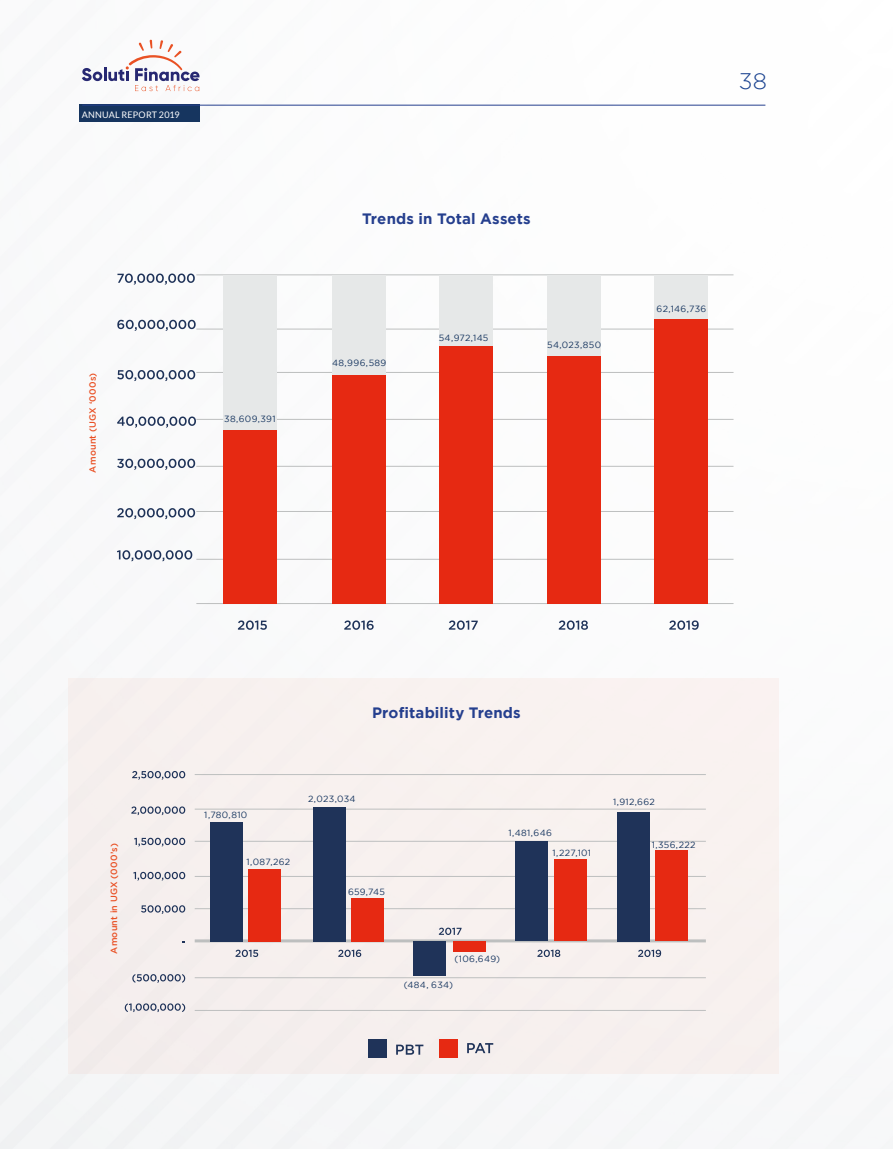
<style>
.page{position:relative;width:893px;height:1149px;background:#fff}
.page>*{position:absolute;margin:0;border:0;box-sizing:border-box;transform-origin:0 0}
.t1{font:300 22.5px "Gotham";color:#1c4491}
.t2{font:700 15px "Gotham";letter-spacing:.01em;color:#253f8e}
.t3{font:9px "Gotham";letter-spacing:.035em;color:#16355f}
.t4{font:500 9px "Gotham";letter-spacing:.03em;color:#e95024}
.t5{font:9px "Lato";letter-spacing:.02em;color:#fff}
</style>
<div class="page">
<img style="left:0;top:39px;width:890px;height:1109px">
<div style="left:79px;top:105px;width:120px;height:17px;background:#16355f"></div>
<svg style="left:82px;top:40px;width:117px;height:51px"></svg>
<hr style="left:82px;top:105px;width:683px;height:1px;background:#253f8e">
<div style="left:68px;top:678px;width:710px;height:395px;background:#f7f0ee"></div>
<svg style="left:117px;top:273px;width:78px;height:11px"></svg>
<svg style="left:117px;top:320px;width:79px;height:11px"></svg>
<svg style="left:117px;top:370px;width:78px;height:11px"></svg>
<svg style="left:117px;top:416px;width:79px;height:11px"></svg>
<svg style="left:117px;top:458px;width:78px;height:11px"></svg>
<svg style="left:117px;top:508px;width:78px;height:11px"></svg>
<svg style="left:117px;top:550px;width:75px;height:11px"></svg>
<hr style="left:196px;top:603px;width:537px;height:1px;background:#bdbfbf">
<hr style="left:196px;top:558px;width:537px;height:1px;background:#bdbfbf">
<hr style="left:196px;top:511px;width:537px;height:1px;background:#bdbfbf">
<hr style="left:196px;top:466px;width:537px;height:1px;background:#bdbfbf">
<hr style="left:196px;top:419px;width:537px;height:1px;background:#bdbfbf">
<hr style="left:196px;top:372px;width:537px;height:1px;background:#bdbfbf">
<hr style="left:196px;top:328px;width:537px;height:1px;background:#bdbfbf">
<hr style="left:196px;top:274px;width:537px;height:1px;background:#bdbfbf">
<div style="left:224px;top:274px;width:53px;height:329px;background:#e6e8e8"></div>
<div style="left:332px;top:274px;width:54px;height:329px;background:#e6e8e8"></div>
<div style="left:439px;top:274px;width:53px;height:329px;background:#e6e8e8"></div>
<div style="left:547px;top:274px;width:54px;height:329px;background:#e6e8e8"></div>
<div style="left:654px;top:274px;width:54px;height:329px;background:#e6e8e8"></div>
<div style="left:224px;top:429px;width:53px;height:174px;background:#e62912"></div>
<div style="left:332px;top:375px;width:54px;height:228px;background:#e62912"></div>
<div style="left:439px;top:346px;width:53px;height:257px;background:#e62912"></div>
<div style="left:547px;top:356px;width:54px;height:247px;background:#e62912"></div>
<div style="left:654px;top:318px;width:54px;height:285px;background:#e62912"></div>
<svg style="left:238px;top:620px;width:29px;height:9px"></svg>
<svg style="left:344px;top:620px;width:30px;height:9px"></svg>
<svg style="left:449px;top:620px;width:29px;height:9px"></svg>
<svg style="left:559px;top:620px;width:29px;height:9px"></svg>
<svg style="left:669px;top:620px;width:30px;height:9px"></svg>
<hr style="left:195px;top:774px;width:511px;height:1px;background:#bdbfbf">
<hr style="left:195px;top:808px;width:511px;height:1px;background:#bdbfbf">
<hr style="left:195px;top:840px;width:511px;height:1px;background:#bdbfbf">
<hr style="left:195px;top:875px;width:511px;height:1px;background:#bdbfbf">
<hr style="left:195px;top:908px;width:511px;height:1px;background:#bdbfbf">
<hr style="left:195px;top:939px;width:511px;height:3px;background:#bdbfbf">
<hr style="left:195px;top:977px;width:511px;height:1px;background:#bdbfbf">
<hr style="left:195px;top:1009px;width:511px;height:1px;background:#bdbfbf">
<svg style="left:141px;top:905px;width:44px;height:8px"></svg>
<svg style="left:132px;top:974px;width:53px;height:8px"></svg>
<svg style="left:125px;top:1003px;width:60px;height:8px"></svg>
<svg style="left:133px;top:871px;width:52px;height:9px"></svg>
<svg style="left:134px;top:837px;width:51px;height:9px"></svg>
<svg style="left:131px;top:806px;width:54px;height:8px"></svg>
<svg style="left:132px;top:771px;width:53px;height:8px"></svg>
<svg style="left:235px;top:949px;width:23px;height:7px"></svg>
<svg style="left:338px;top:949px;width:23px;height:7px"></svg>
<svg style="left:439px;top:927px;width:23px;height:7px"></svg>
<svg style="left:537px;top:949px;width:23px;height:7px"></svg>
<svg style="left:638px;top:949px;width:23px;height:7px"></svg>
<div style="left:210px;top:821px;width:32px;height:119px;background:#1f3359"></div>
<div style="left:249px;top:868px;width:32px;height:72px;background:#e62912"></div>
<div style="left:313px;top:806px;width:32px;height:134px;background:#1f3359"></div>
<div style="left:414px;top:940px;width:32px;height:35px;background:#1f3359"></div>
<div style="left:352px;top:897px;width:32px;height:43px;background:#e62912"></div>
<div style="left:515px;top:841px;width:32px;height:99px;background:#1f3359"></div>
<div style="left:554px;top:859px;width:32px;height:81px;background:#e62912"></div>
<div style="left:656px;top:850px;width:32px;height:90px;background:#e62912"></div>
<div style="left:617px;top:811px;width:32px;height:129px;background:#1f3359"></div>
<div style="left:453px;top:940px;width:32px;height:11px;background:#e62912"></div>
<div style="left:369px;top:1038px;width:18px;height:18px;background:#1f3359"></div>
<div style="left:439px;top:1038px;width:19px;height:19px;background:#e62912"></div>
<svg style="left:396px;top:1044px;width:27px;height:10px"></svg>
<svg style="left:467px;top:1043px;width:26px;height:9px"></svg>
<p class="t5" style="left:82px;top:109px;width:99px">ANNUAL REPORT 2019</p>
<p class="t4" style="left:88px;top:472px;width:101px;rotate:-90deg">Amount (UGX ‘000s)</p>
<p class="t3" style="left:224px;top:413px;width:53px">38,609,391</p>
<p class="t2" style="left:362px;top:210px;width:170px">Trends in Total Assets</p>
<p class="t3" style="left:332px;top:358px;width:56px">48,996,589</p>
<p class="t3" style="left:439px;top:332px;width:51px">54,972,145</p>
<p class="t3" style="left:547px;top:340px;width:56px">54,023,850</p>
<h1 class="t1" style="left:739px;top:69px;width:30px">38</h1>
<p class="t3" style="left:657px;top:303px;width:51px">62,146,736</p>
<p class="t4" style="left:109px;top:953px;width:112px;rotate:-90deg">Amount in UGX (000’s)</p>
<p class="t2" style="left:372px;top:704px;width:150px">Profitability Trends</p>
<p class="t3" style="left:204px;top:809px;width:45px">1,780,810</p>
<p class="t3" style="left:247px;top:856px;width:45px">1,087,262</p>
<p class="t3" style="left:308px;top:794px;width:49px">2,023,034</p>
<p class="t3" style="left:348px;top:886px;width:39px">659,745</p>
<p class="t3" style="left:509px;top:827px;width:45px">1,481,646</p>
<p class="t3" style="left:553px;top:847px;width:40px">1,227,101</p>
<p class="t3" style="left:613px;top:797px;width:43px">1,912,662</p>
<p class="t3" style="left:652px;top:839px;width:46px">1,356,222</p>
<p class="t3" style="left:454px;top:953px;width:47px">(106,649)</p>
<p class="t3" style="left:404px;top:979px;width:51px">(484, 634)</p>
</div>
